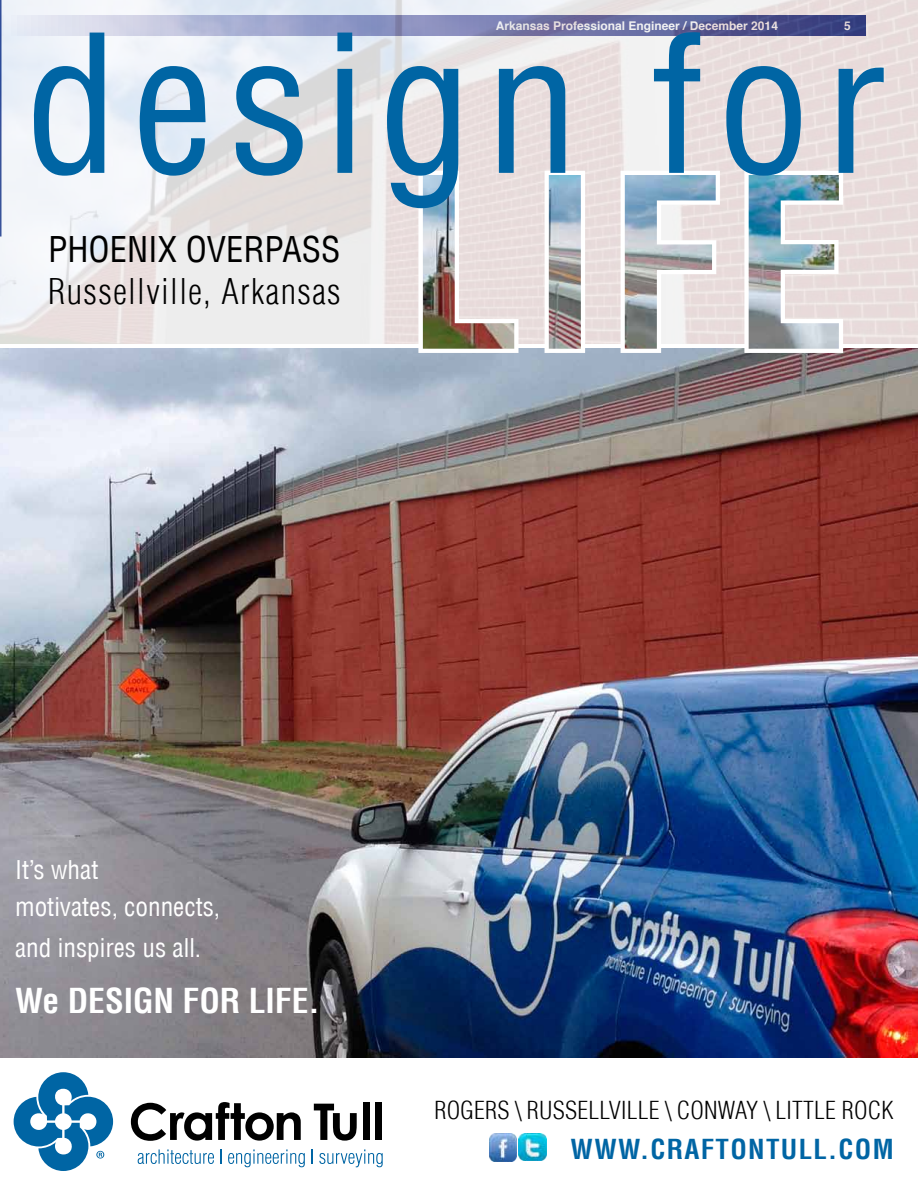
<style>
.page{position:relative;width:918px;height:1188px;background:#fff}
.page>*{position:absolute;margin:0;border:0;box-sizing:border-box;transform-origin:0 0}
.t1{font:300 condensed 34.65px "Helvetica LT";letter-spacing:.04em;color:#000}
.t2{font:condensed 34.65px "Helvetica LT";color:#000}
.t3{font:700 condensed 33.6px "Helvetica LT";color:#fff}
.t4{font:700 condensed 27px "Helvetica LT";letter-spacing:.05em;color:#0065a4}
.t5{font:condensed 25.2px/37.3px "Helvetica LT";color:#fff}
.t6{font:300 condensed 24.3px "Helvetica LT";letter-spacing:.01em;color:#000}
.t7{font:700 12px "Helvetica";color:#fff}
</style>
<div class="page">
<img style="left:0;top:0;width:918px;height:343px">
<img style="left:0;top:349px;width:918px;height:709px">
<svg style="left:131px;top:1102px;width:170px;height:39px"></svg>
<svg style="left:314px;top:1104px;width:43px;height:37px"></svg>
<div style="left:363px;top:1103px;width:7px;height:37px;background:#000"></div>
<div style="left:375px;top:1103px;width:7px;height:37px;background:#000"></div>
<svg style="left:14px;top:1072px;width:99px;height:99px"></svg>
<svg style="left:138px;top:1149px;width:76px;height:15px"></svg>
<svg style="left:221px;top:1149px;width:1px;height:15px"></svg>
<svg style="left:228px;top:1149px;width:77px;height:18px"></svg>
<svg style="left:312px;top:1149px;width:1px;height:15px"></svg>
<svg style="left:319px;top:1149px;width:64px;height:18px"></svg>
<img style="left:489px;top:1134px;width:27px;height:27px">
<img style="left:519px;top:1133px;width:27px;height:27px">
<svg style="left:414px;top:208px;width:433px;height:149px"></svg>
<img style="left:423px;top:208px;width:416px;height:141px">
<svg style="left:34px;top:32px;width:850px;height:176px"></svg>
<svg style="left:0;top:0;width:2px;height:237px"></svg>
<h1 class="t2" style="left:48px;top:228px;width:294px">PHOENIX OVERPASS</h1>
<h1 class="t1" style="left:48px;top:270px;width:294px">Russellville, Arkansas</h1>
<p class="t7" style="left:496px;top:16px;width:284px">Arkansas Professional Engineer / December 2014</p>
<p class="t7" style="left:844px;top:16px;width:8px">5</p>
<p class="t5" style="left:15px;top:851px;width:207px">It’s what<br>motivates, connects,</p>
<p class="t5" style="left:15px;top:929px;width:188px">and inspires us all.</p>
<h2 class="t3" style="left:15px;top:980px;width:306px">We DESIGN FOR LIFE.</h2>
<p class="t6" style="left:434px;top:1095px;width:461px">ROGERS \ RUSSELLVILLE \ CONWAY \ LITTLE ROCK</p>
<p class="t4" style="left:571px;top:1132px;width:325px">WWW.CRAFTONTULL.COM</p>
</div>
